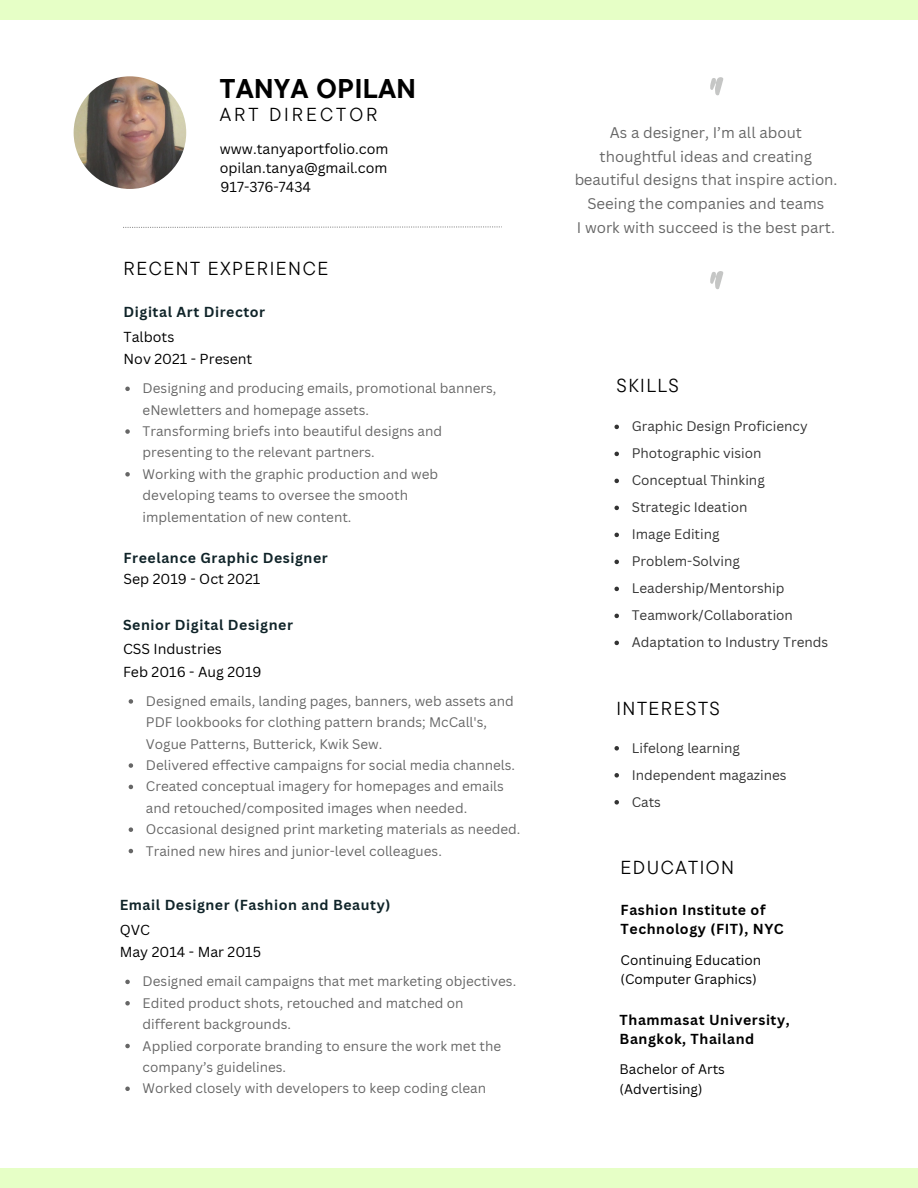
<style>
.page{position:relative;width:918px;height:1188px;background:#fff}
.page>*{position:absolute;margin:0;border:0;box-sizing:border-box;transform-origin:0 0}
.t1{font:78px "Mistrully";color:#c5c6c5}
.t2{font:700 27px "TT Commons Pro";letter-spacing:.025em;color:#000}
.t3{font:18.75px "TT Commons Pro";letter-spacing:.08em;color:#000}
.t4{font:18.75px "TT Commons Pro";letter-spacing:.16em;color:#000}
.t5{font:15px/23.7px "Canva Sans";color:#000;text-align:center}
.t6{font:14.1px "Canva Sans";color:#000}
.t7{font:700 14.1px "Canva Sans";letter-spacing:.04em;color:#102429}
.t8{font:700 14.1px/19.2px "Canva Sans";letter-spacing:.04em;color:#000}
.t9{font:13.5px/21.3px "Canva Sans";color:#000}
</style>
<div class="page">
<div style="left:0;top:1168px;width:918px;height:20px;background:#e6ffc6"></div>
<div style="left:0;top:0;width:918px;height:20px;background:#e6ffc6"></div>
<svg style="left:123px;top:226px;width:379px;height:2px"></svg>
<svg style="left:125px;top:387px;width:5px;height:4px"></svg>
<svg style="left:125px;top:429px;width:5px;height:5px"></svg>
<svg style="left:125px;top:472px;width:5px;height:5px"></svg>
<svg style="left:129px;top:699px;width:4px;height:5px"></svg>
<svg style="left:129px;top:763px;width:4px;height:5px"></svg>
<svg style="left:129px;top:785px;width:4px;height:4px"></svg>
<svg style="left:129px;top:827px;width:4px;height:5px"></svg>
<svg style="left:129px;top:849px;width:4px;height:4px"></svg>
<svg style="left:125px;top:980px;width:5px;height:4px"></svg>
<svg style="left:125px;top:1001px;width:5px;height:5px"></svg>
<svg style="left:125px;top:1044px;width:5px;height:4px"></svg>
<svg style="left:125px;top:1087px;width:5px;height:4px"></svg>
<svg style="left:614px;top:746px;width:5px;height:5px"></svg>
<svg style="left:614px;top:773px;width:5px;height:5px"></svg>
<svg style="left:614px;top:800px;width:5px;height:5px"></svg>
<svg style="left:614px;top:425px;width:5px;height:4px"></svg>
<svg style="left:614px;top:452px;width:5px;height:4px"></svg>
<svg style="left:614px;top:479px;width:5px;height:4px"></svg>
<svg style="left:614px;top:506px;width:5px;height:4px"></svg>
<svg style="left:614px;top:533px;width:5px;height:4px"></svg>
<svg style="left:614px;top:560px;width:5px;height:4px"></svg>
<svg style="left:614px;top:587px;width:5px;height:4px"></svg>
<svg style="left:614px;top:614px;width:5px;height:4px"></svg>
<svg style="left:614px;top:641px;width:5px;height:4px"></svg>
<img style="left:74px;top:76px;width:112px;height:113px;border-radius:50%">
<p class="t2" style="left:220px;top:71px;width:198px">TANYA OPILAN</p>
<p class="t4" style="left:220px;top:102px;width:159px">ART DIRECTOR</p>
<p class="t6" style="left:220px;top:139px;width:170px">www.tanyaportfolio.com</p>
<p class="t6" style="left:221px;top:177px;width:92px">917-376-7434</p>
<p class="t6" style="left:220px;top:158px;width:169px">opilan.tanya@gmail.com</p>
<p class="t3" style="left:124px;top:256px;width:206px">RECENT EXPERIENCE</p>
<p class="t7" style="left:124px;top:302px;width:143px">Digital Art Director</p>
<p class="t6" style="left:124px;top:327px;width:52px">Talbots</p>
<p class="t6" style="left:124px;top:349px;width:130px">Nov 2021 - Present</p>
<p class="t9" style="left:143px;top:377px;width:355px">Designing and producing emails, promotional banners, eNewletters and homepage assets.<br>Transforming briefs into beautiful designs and presenting to the relevant partners.<br>Working with the graphic production and web developing teams to oversee the smooth implementation of new content.</p>
<h1 class="t7" style="left:124px;top:548px;width:206px">Freelance Graphic Designer</h1>
<h2 class="t6" style="left:124px;top:569px;width:138px">Sep 2019 - Oct 2021</h2>
<p class="t7" style="left:123px;top:615px;width:171px">Senior Digital Designer</p>
<p class="t6" style="left:123px;top:639px;width:100px">CSS Industries</p>
<p class="t6" style="left:123px;top:662px;width:140px">Feb 2016 - Aug 2019</p>
<p class="t9" style="left:146px;top:690px;width:376px">Designed emails, landing pages, banners, web assets and PDF lookbooks for clothing pattern brands; McCall's, Vogue Patterns, Butterick, Kwik Sew.<br>Delivered effective campaigns for social media channels.<br>Created conceptual imagery for homepages and emails and retouched/composited images when needed.<br>Occasional designed print marketing materials as needed.<br>Trained new hires and junior-level colleagues.</p>
<p class="t7" style="left:120px;top:895px;width:272px">Email Designer (Fashion and Beauty)</p>
<p class="t6" style="left:120px;top:920px;width:32px">QVC</p>
<p class="t6" style="left:120px;top:942px;width:143px">May 2014 - Mar 2015</p>
<p class="t9" style="left:143px;top:971px;width:375px">Designed email campaigns that met marketing objectives.<br>Edited product shots, retouched and matched on different backgrounds.<br>Applied corporate branding to ensure the work met the company’s guidelines.<br>Worked closely with developers to keep coding clean</p>
<p class="t1" style="left:706px;top:37px;width:15px">“</p>
<p class="t5" style="left:574px;top:121px;width:265px">As a designer, I’m all about thoughtful ideas and creating beautiful designs that inspire action.<br>Seeing the companies and teams<br>I work with succeed is the best part.</p>
<p class="t1" style="left:706px;top:231px;width:15px">“</p>
<h3 class="t3" style="left:617px;top:373px;width:64px">SKILLS</h3>
<p class="t9" style="left:632px;top:413px;width:198px;line-height:27px">Graphic Design Proficiency<br>Photographic vision<br>Conceptual Thinking<br>Strategic Ideation<br>Image Editing<br>Problem-Solving<br>Leadership/Mentorship<br>Teamwork/Collaboration<br>Adaptation to Industry Trends</p>
<h2 class="t3" style="left:617px;top:696px;width:105px">INTERESTS</h2>
<p class="t9" style="left:632px;top:734px;width:156px;line-height:27px">Lifelong learning<br>Independent magazines<br>Cats</p>
<h3 class="t3" style="left:621px;top:855px;width:115px">EDUCATION</h3>
<h3 class="t8" style="left:621px;top:900px;width:165px">Fashion Institute of<br>Technology (FIT), NYC</h3>
<p class="t9" style="left:621px;top:949px;width:142px">Continuing Education</p>
<p class="t9" style="left:621px;top:968px;width:138px">(Computer Graphics)</p>
<p class="t8" style="left:620px;top:1010px;width:172px">Thammasat University,<br>Bangkok, Thailand</p>
<p class="t9" style="left:620px;top:1059px;width:107px">Bachelor of Arts</p>
<h2 class="t9" style="left:620px;top:1078px;width:84px">(Advertising)</h2>
</div>
